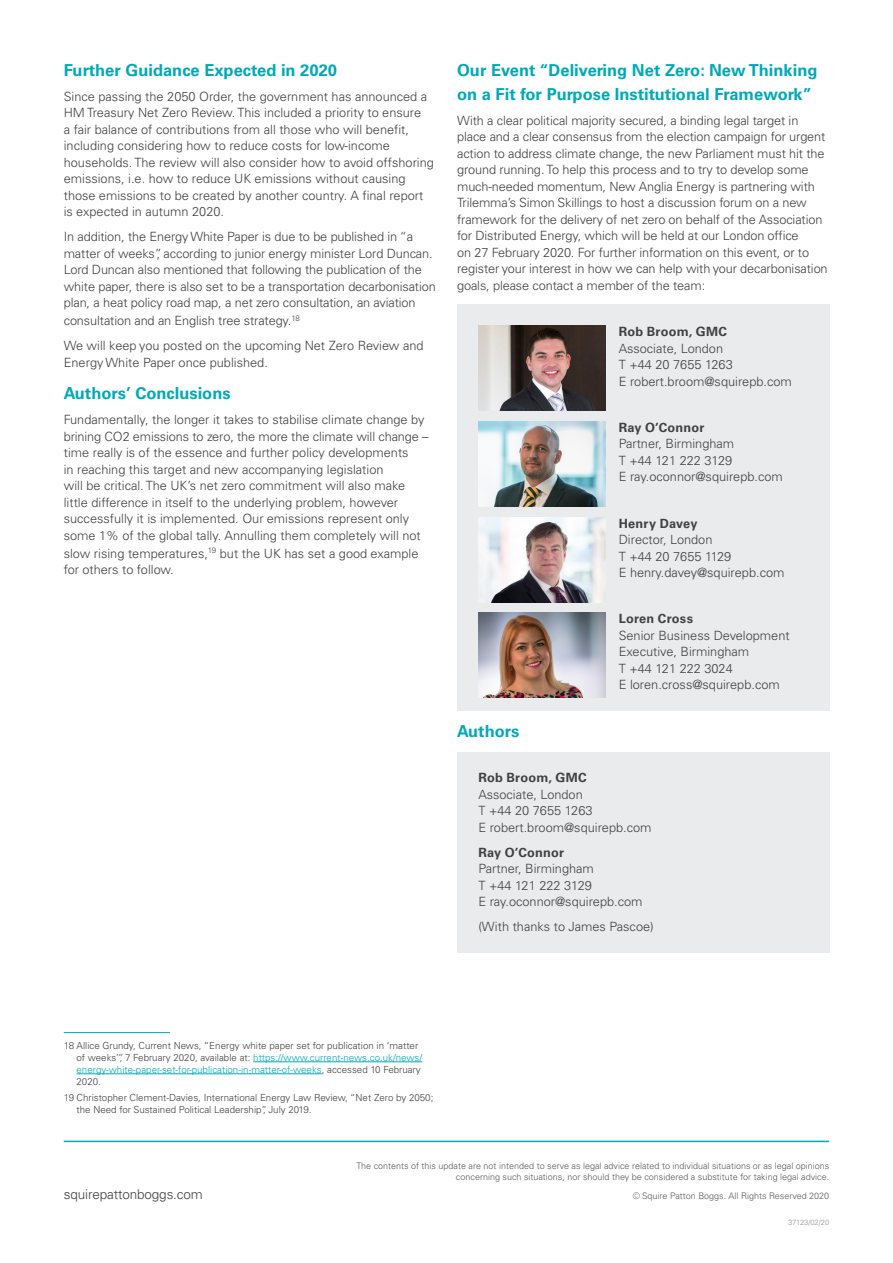
<style>
.page{position:relative;width:893px;height:1263px;background:#fff}
.page>*{position:absolute;margin:0;border:0;box-sizing:border-box;transform-origin:0 0}
.t1{font:700 16.5px/24px "Univers LTCYR 65";color:#00a9b7}
.t2{font:300 13.5px "Univers LTCYR 45";letter-spacing:-.01em;color:#414042}
.t3{font:300 12.75px/16.5px "Univers LTCYR 45";color:#414042}
.t4{font:700 12.75px "Univers LTCYR 65";letter-spacing:.015em;color:#414042}
.t5{font:300 9.75px/12px "Univers LTCYR 45";color:#414042}
.t6{font:300 9px/10.8px "Univers LTCYR 45";color:#58595b;text-align:right}
.t7{font:300 7.5px "Univers LTCYR 45";color:#939598}
.s1{color:#00a9b7}
</style>
<div class="page">
<hr style="left:64px;top:1032px;width:106px;height:1px;background:#00a9b7">
<hr style="left:253px;top:1061px;width:169px;height:1px;background:#00a9b7">
<hr style="left:77px;top:1073px;width:245px;height:1px;background:#00a9b7">
<div style="left:457px;top:304px;width:372px;height:407px;background:#e9ebed"></div>
<img style="left:478px;top:325px;width:128px;height:85px">
<img style="left:478px;top:421px;width:128px;height:85px">
<img style="left:478px;top:517px;width:128px;height:85px">
<img style="left:478px;top:613px;width:128px;height:85px">
<div style="left:457px;top:752px;width:372px;height:200px;background:#e9ebed"></div>
<hr style="left:64px;top:1140px;width:765px;height:2px;background:#00a9b7">
<p class="t1" style="left:64px;top:57px;width:275px">Further Guidance Expected in 2020</p>
<p class="t3" style="left:64px;top:88px;width:372px">Since passing the 2050 Order, the government has announced a HM Treasury Net Zero Review. This included a priority to ensure<br>a fair balance of contributions from all those who will benefit, including considering how to reduce costs for low-income households. The review will also consider how to avoid offshoring emissions, i.e. how to reduce UK emissions without causing those emissions to be created by another country. A final report is expected in autumn 2020.</p>
<p class="t3" style="left:64px;top:228px;width:374px">In addition, the Energy White Paper is due to be published in “a matter of weeks”, according to junior energy minister Lord Duncan.<br>Lord Duncan also mentioned that following the publication of the white paper, there is also set to be a transportation decarbonisation plan, a heat policy road map, a net zero consultation, an aviation</p>
<p class="t3" style="left:64px;top:308px;width:361px;line-height:25px">consultation and an English tree strategy.<sup>18<br></sup>We will keep you posted on the upcoming Net Zero Review and</p>
<p class="t3" style="left:64px;top:354px;width:206px">Energy White Paper once published.</p>
<p class="t1" style="left:64px;top:381px;width:168px">Authors’ Conclusions</p>
<p class="t3" style="left:64px;top:411px;width:366px">Fundamentally, the longer it takes to stabilise climate change by brining CO2 emissions to zero, the more the climate will change – time really is of the essence and further policy developments<br>in reaching this target and new accompanying legislation<br>will be critical. The UK’s net zero commitment will also make little difference in itself to the underlying problem, however successfully it is implemented. Our emissions represent only some 1% of the global tally. Annulling them completely will not</p>
<p class="t3" style="left:64px;top:545px;width:356px">slow rising temperatures,<sup>19</sup> but the UK has set a good example for others to follow.</p>
<p class="t1" style="left:457px;top:57px;width:362px">Our Event “Delivering Net Zero: New Thinking on a Fit for Purpose Institutional Framework”</p>
<p class="t3" style="left:457px;top:112px;width:372px">With a clear political majority secured, a binding legal target in place and a clear consensus from the election campaign for urgent action to address climate change, the new Parliament must hit the ground running. To help this process and to try to develop some much-needed momentum, New Anglia Energy is partnering with Trilemma’s Simon Skillings to host a discussion forum on a new framework for the delivery of net zero on behalf of the Association for Distributed Energy, which will be held at our London office<br>on 27 February 2020. For further information on this event, or to register your interest in how we can help with your decarbonisation goals, please contact a member of the team:</p>
<p class="t4" style="left:619px;top:323px;width:110px">Rob Broom, GMC</p>
<p class="t3" style="left:619px;top:339px;width:175px">Associate, London<br>T +44 20 7655 1263<br>E robert.broom@squirepb.com</p>
<p class="t4" style="left:619px;top:418px;width:87px">Ray O’Connor</p>
<p class="t3" style="left:619px;top:435px;width:166px">Partner, Birmingham<br>T +44 121 222 3129<br>E ray.oconnor@squirepb.com</p>
<p class="t4" style="left:619px;top:514px;width:80px">Henry Davey</p>
<p class="t3" style="left:619px;top:531px;width:167px">Director, London<br>T +44 20 7655 1129<br>E henry.davey@squirepb.com</p>
<p class="t4" style="left:619px;top:610px;width:76px">Loren Cross</p>
<p class="t3" style="left:619px;top:627px;width:172px">Senior Business Development<br>Executive, Birmingham<br>T +44 121 222 3024<br>E loren.cross@squirepb.com</p>
<p class="t1" style="left:457px;top:718px;width:64px">Authors</p>
<p class="t4" style="left:478px;top:769px;width:110px">Rob Broom, GMC</p>
<p class="t3" style="left:478px;top:786px;width:175px">Associate, London<br>T +44 20 7655 1263<br>E robert.broom@squirepb.com</p>
<p class="t4" style="left:478px;top:843px;width:87px">Ray O’Connor</p>
<p class="t3" style="left:478px;top:860px;width:166px">Partner, Birmingham<br>T +44 121 222 3129<br>E ray.oconnor@squirepb.com</p>
<p class="t3" style="left:478px;top:918px;width:177px">(With thanks to James Pascoe)</p>
<p class="t5" style="left:77px;top:1039px;width:347px;text-indent:-13px">18 Allice Grundy, Current News, “Energy white paper set for publication in ‘matter of weeks’”, 7 February 2020, available at: <span class="s1">https://www.current-news.co.uk/news/ energy-white-paper-set-for-publication-in-matter-of-weeks</span>, accessed 10 February 2020.</p>
<p class="t5" style="left:77px;top:1091px;width:358px;text-indent:-13px">19 Christopher Clement-Davies, International Energy Law Review, “Net Zero by 2050; the Need for Sustained Political Leadership”, July 2019.</p>
<p class="t6" style="left:356px;top:1160px;width:474px">The contents of this update are not intended to serve as legal advice related to individual situations or as legal opinions concerning such situations, nor should they be considered a substitute for taking legal advice.</p>
<p class="t2" style="left:64px;top:1185px;width:141px">squirepattonboggs.com</p>
<p class="t6" style="left:633px;top:1190px;width:198px">© Squire Patton Boggs. All Rights Reserved 2020</p>
<p class="t7" style="left:788px;top:1217px;width:43px">37123/02/20</p>
</div>
